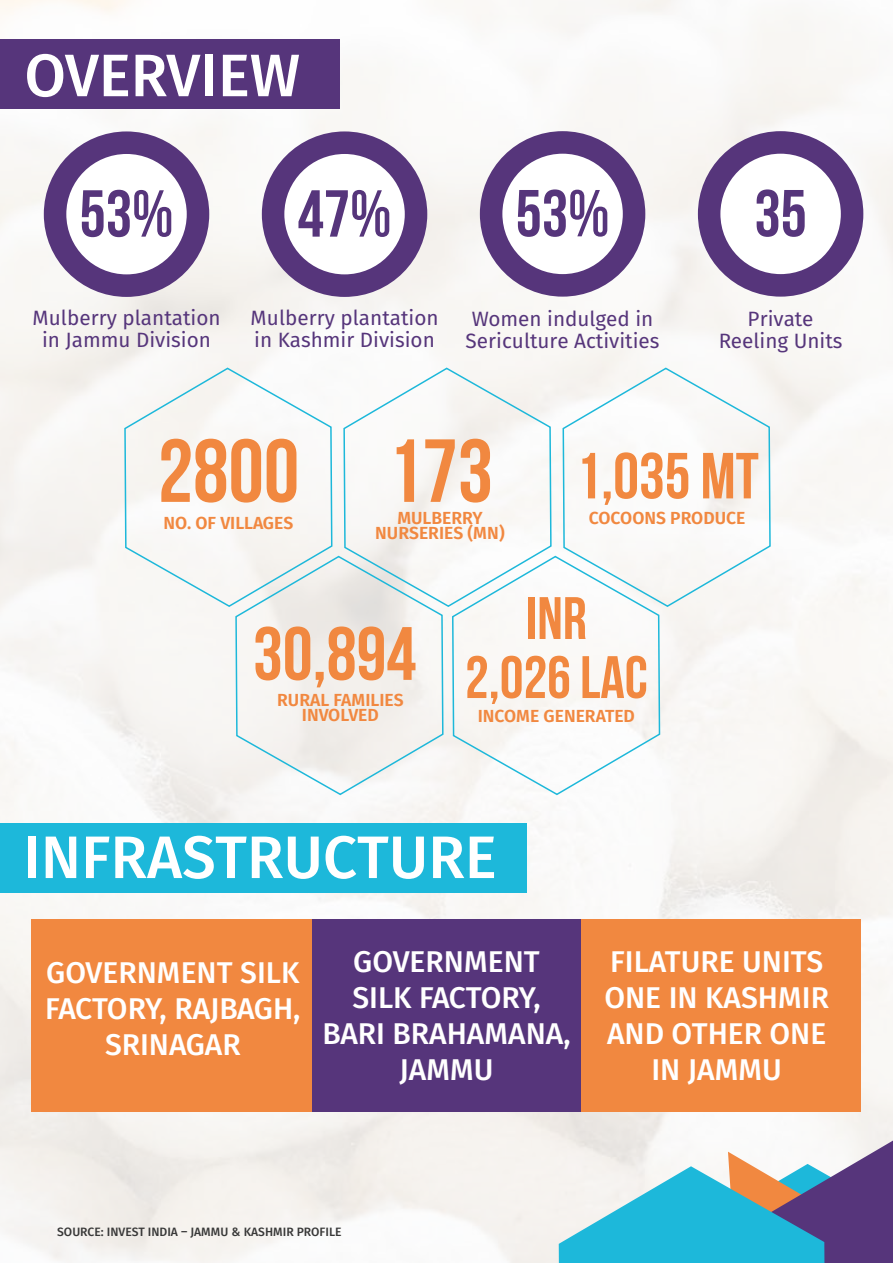
<style>
.page{position:relative;width:893px;height:1263px;background:#fff}
.page>*{position:absolute;margin:0;border:0;box-sizing:border-box;transform-origin:0 0}
.t1{font:700 89.25px "Bebas Neue";color:#f18840}
.t2{font:700 75.45px "Bebas Neue";color:#f18840}
.t3{font:700 66.3px "Bebas Neue";color:#56357b}
.t4{font:700 64.95px "Bebas Neue";color:#f18840}
.t5{font:500 60px "Fira Sans";color:#fff}
.t6{font:700 59.85px/58.9px "Bebas Neue";color:#f18840;text-align:center}
.t7{font:500 30px/36px "Fira Sans";color:#fff;text-align:center}
.t8{font:20.7px/22px "Fira Sans";color:#56357b;text-align:center}
.t9{font:600 17.55px/14.7px "Fira Sans";color:#f18840;text-align:center}
.t10{font:500 12.15px "Fira Sans";color:#383838}
.s1{font-size:89.25px}
</style>
<div class="page">
<img style="left:0;top:0;width:893px;height:1263px">
<svg style="left:559px;top:1140px;width:334px;height:123px"></svg>
<div style="left:0;top:39px;width:339px;height:69px;background:#56357b"></div>
<svg style="left:44px;top:131px;width:165px;height:166px"></svg>
<svg style="left:262px;top:131px;width:165px;height:166px"></svg>
<svg style="left:480px;top:131px;width:165px;height:166px"></svg>
<svg style="left:698px;top:131px;width:165px;height:166px"></svg>
<div style="left:123px;top:367px;width:210px;height:241px;background:#f8f7f4"></div>
<svg style="left:342px;top:367px;width:210px;height:241px"></svg>
<svg style="left:234px;top:555px;width:210px;height:241px"></svg>
<svg style="left:451px;top:555px;width:210px;height:241px"></svg>
<svg style="left:561px;top:367px;width:210px;height:241px"></svg>
<div style="left:32px;top:919px;width:829px;height:192px;background:#f18840"></div>
<div style="left:312px;top:919px;width:269px;height:192px;background:#56357b"></div>
<div style="left:0;top:824px;width:526px;height:69px;background:#1db8da"></div>
<h3 class="t5" style="left:24px;top:33px;width:277px">OVERVIEW</h3>
<h3 class="t3" style="left:80px;top:177px;width:95px">53%</h3>
<p class="t8" style="left:32px;top:307px;width:190px">Mulberry plantation in Jammu Division</p>
<h3 class="t3" style="left:298px;top:177px;width:95px">47%</h3>
<p class="t8" style="left:250px;top:307px;width:190px;text-align:left">Mulberry plantation in Kashmir Division</p>
<h3 class="t3" style="left:516px;top:177px;width:95px">53%</h3>
<p class="t8" style="left:466px;top:307px;width:195px">Women indulged in<br>Sericulture Activities</p>
<h3 class="t3" style="left:754px;top:177px;width:54px">35</h3>
<p class="t8" style="left:719px;top:307px;width:125px">Private<br>Reeling Units</p>
<h1 class="t1" style="left:158px;top:422px;width:143px">2800</h1>
<p class="t9" style="left:164px;top:516px;width:131px">NO. OF VILLAGES</p>
<h3 class="t4" style="left:387px;top:440px;width:373px"><span class="s1">173</span> 1,035 MT</h3>
<p class="t9" style="left:375px;top:510px;width:131px">MULBERRY<br>NURSERIES (MN)</p>
<p class="t9" style="left:589px;top:510px;width:158px">COCOONS PRODUCE</p>
<h2 class="t2" style="left:253px;top:612px;width:165px">30,894</h2>
<p class="t9" style="left:277px;top:692px;width:128px">RURAL FAMILIES<br>INVOLVED</p>
<h3 class="t6" style="left:465px;top:588px;width:184px">INR<br>2,026 LAC</h3>
<p class="t9" style="left:478px;top:708px;width:159px">INCOME GENERATED</p>
<h3 class="t5" style="left:23px;top:815px;width:475px">INFRASTRUCTURE</h3>
<h3 class="t7" style="left:45px;top:954px;width:257px">GOVERNMENT SILK<br>FACTORY, RAJBAGH,<br>SRINAGAR</h3>
<h3 class="t7" style="left:604px;top:943px;width:226px">FILATURE UNITS<br>ONE IN KASHMIR<br>AND OTHER ONE<br>IN JAMMU</h3>
<h3 class="t7" style="left:323px;top:943px;width:249px">GOVERNMENT<br>SILK FACTORY,<br>BARI BRAHAMANA,<br>JAMMU</h3>
<p class="t10" style="left:57px;top:1223px;width:286px">SOURCE: INVEST INDIA – JAMMU &amp; KASHMIR PROFILE</p>
</div>
